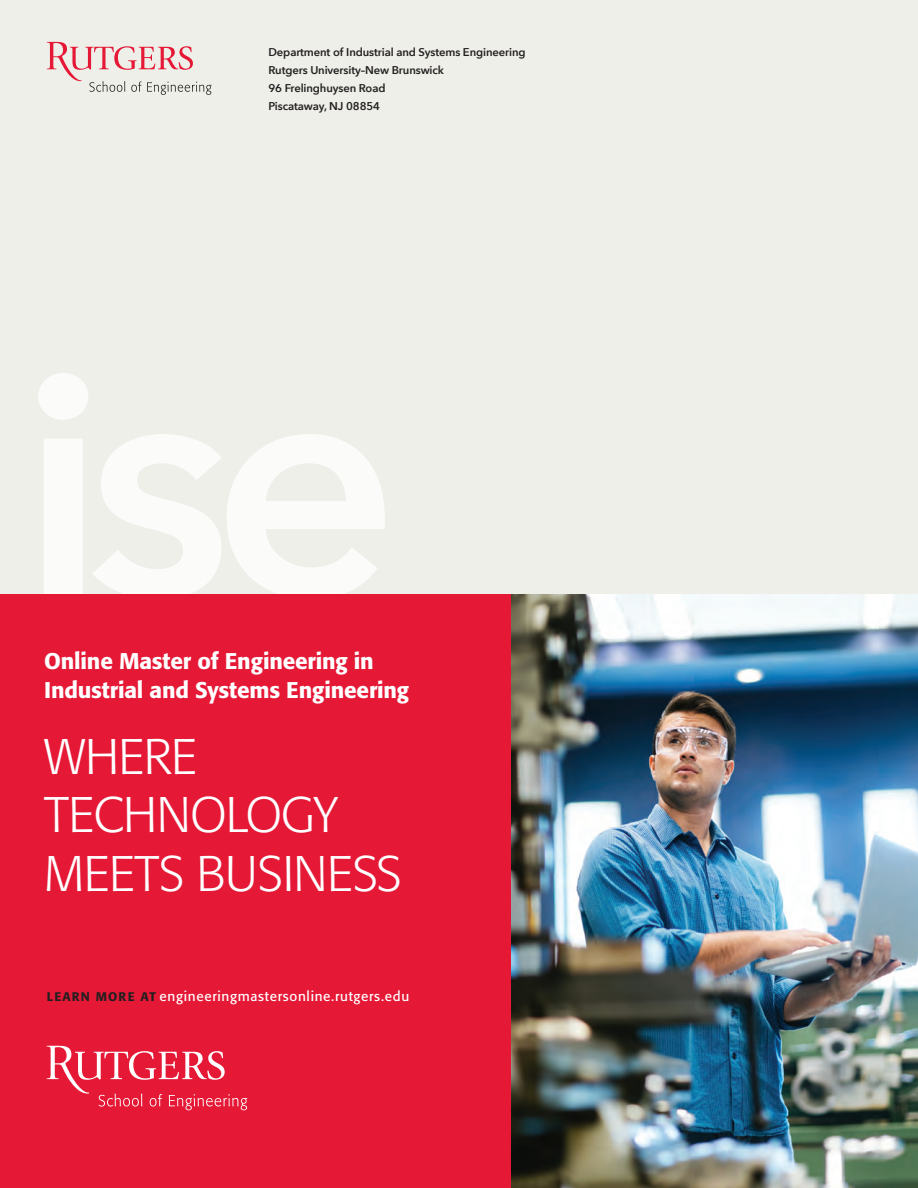
<style>
.page{position:relative;width:918px;height:1188px;background:#fff}
.page>*{position:absolute;margin:0;border:0;box-sizing:border-box;transform-origin:0 0}
.Body_Text{font:300 49.5px/58.5px "Formata BQ";letter-spacing:-.01em;color:#fff}
.Body_Text-2{font:500 22.5px/28.5px "Formata BQ";letter-spacing:-.01em;color:#fff}
.Body_Text-3{font:13.5px "Formata BQ";letter-spacing:.05em;color:#fff}
.Narrow_col_text_7_5{font:600 11.25px "Avenir Next";letter-spacing:-.01em;color:#231f20}
.s1{font-weight:500;font-size:12.3px;color:#231f20}
</style>
<div class="page">
<div style="left:0;top:0;width:918px;height:594px;background:#eeefe8"></div>
<svg style="left:38px;top:373px;width:347px;height:222px"></svg>
<svg style="left:47px;top:41px;width:165px;height:54px"></svg>
<img style="left:510px;top:595px;width:408px;height:593px">
<div style="left:0;top:595px;width:510px;height:593px;background:#e51836"></div>
<svg style="left:47px;top:1045px;width:200px;height:65px"></svg>
<p class="Narrow_col_text_7_5" style="left:268px;top:43px;width:259px">Department of Industrial and Systems Engineering</p>
<p class="Narrow_col_text_7_5" style="left:268px;top:61px;width:177px">Rutgers University–New Brunswick</p>
<p class="Narrow_col_text_7_5" style="left:268px;top:79px;width:119px">96 Frelinghuysen Road</p>
<p class="Narrow_col_text_7_5" style="left:268px;top:97px;width:113px">Piscataway, NJ 08854</p>
<p class="Body_Text-2" style="left:44px;top:647px;width:366px">Online Master of Engineering in<br>Industrial and Systems Engineering</p>
<p class="Body_Text" style="left:44px;top:728px;width:359px">WHERE<br>TECHNOLOGY<br>MEETS BUSINESS</p>
<p class="Body_Text-3" style="left:47px;top:988px;width:364px"><span class="s1">LEARN MORE AT</span> engineeringmastersonline.rutgers.edu</p>
</div>
